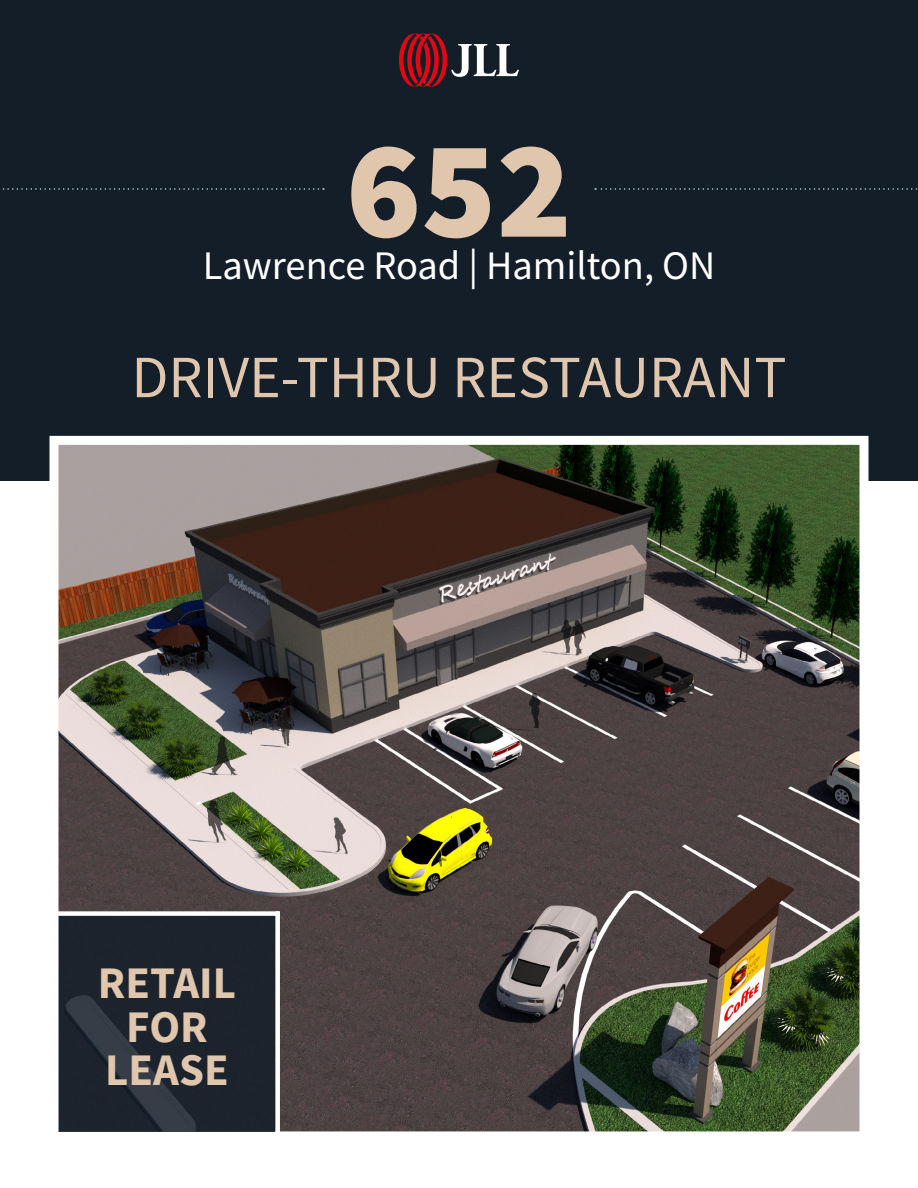
<style>
.page{position:relative;width:918px;height:1188px;background:#fff}
.page>*{position:absolute;margin:0;border:0;box-sizing:border-box;transform-origin:0 0}
.t1{font:900 139.5px "Source Sans Pro";color:#e0c6ad}
.t2{font:60px "Source Sans Pro";color:#e0c6ad}
.t3{font:700 45px "Source Sans Pro";color:#e0c6ad}
.t4{font:40.5px "Source Sans Pro";color:#fff}
</style>
<div class="page">
<div style="left:0;top:0;width:918px;height:481px;background:#131e29"></div>
<img style="left:60px;top:446px;width:798px;height:684px">
<div style="left:50px;top:436px;width:818px;height:704px;border:9px solid #fff"></div>
<svg style="left:58px;top:916px;width:217px;height:216px;background:#1f262f"></svg>
<div style="left:275px;top:911px;width:5px;height:223px;background:#fff"></div>
<hr style="left:54px;top:916px;width:4px;height:216px;background:#fff">
<div style="left:56px;top:911px;width:224px;height:5px;background:#fff"></div>
<svg style="left:399px;top:33px;width:120px;height:54px"></svg>
<svg style="left:2px;top:188px;width:322px;height:2px"></svg>
<svg style="left:595px;top:188px;width:322px;height:2px"></svg>
<p class="t1" style="left:346px;top:94px;width:227px">652</p>
<p class="t4" style="left:203px;top:240px;width:514px">Lawrence Road | Hamilton, ON</p>
<p class="t2" style="left:131px;top:339px;width:657px">DRIVE-THRU RESTAURANT</p>
<p class="t3" style="left:98px;top:953px;width:140px">RETAIL</p>
<p class="t3" style="left:126px;top:996px;width:83px">FOR</p>
<p class="t3" style="left:105px;top:1040px;width:125px">LEASE</p>
</div>
